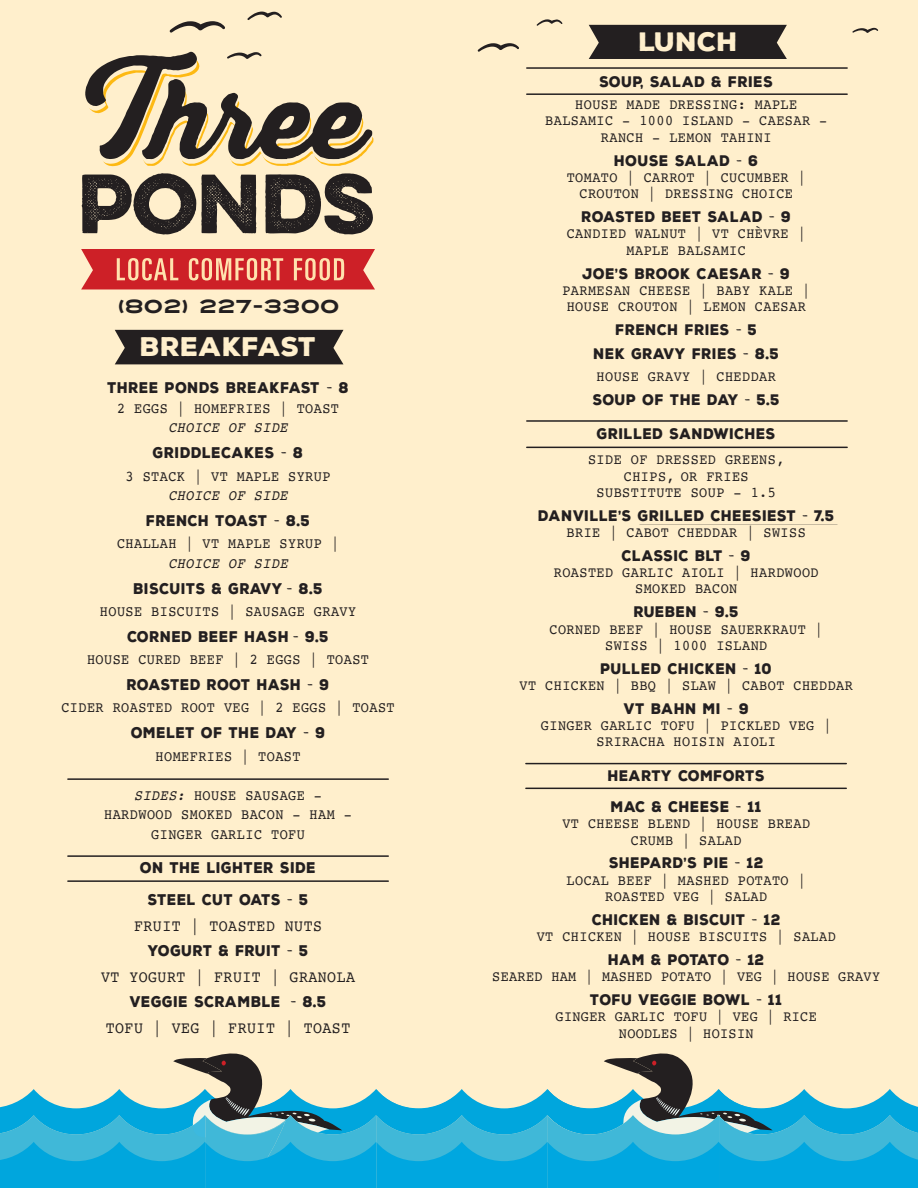
<style>
.page{position:relative;width:918px;height:1188px;background:#ffefcc}
.page>*{position:absolute;margin:0;border:0;box-sizing:border-box;transform-origin:0 0}
.t1{font:900 26.1px "Nexa Rust Sans";letter-spacing:.01em;color:#ffefcc}
.t2{font:900 25.8px "Nexa Rust Sans";letter-spacing:.01em;color:#ffefcc}
.t3{font:18.6px "Turnpike";letter-spacing:-.02em;color:#231f20}
.t4{font:16.5px "Courier";letter-spacing:.035em;color:#231f20;scale:.9 1}
.t5{font:15px/19.6px "Courier";letter-spacing:.035em;color:#231f20;text-align:center;scale:.9 1}
.t6{font:900 15px/31.5px "Nexa Rust Sans";letter-spacing:.035em;color:#231f20;text-align:center;scale:.9 1}
.t7{font:italic 15px "Courier";letter-spacing:.035em;color:#231f20;scale:.9 1}
.t8{font:900 15px "Nexa Rust Sans";letter-spacing:.015em;color:#231f20;scale:.9 1}
.t9{font:14.85px/16.4px "Courier";letter-spacing:.035em;color:#231f20;text-align:center;scale:.91 1}
.t10{font:900 14.85px/23.7px "Nexa Rust Sans";letter-spacing:.035em;color:#231f20;text-align:center;scale:.91 1}
.s1{font-family:"Noteworthy";font-weight:700}
.s2{font-style:italic}
</style>
<div class="page">
<svg style="left:0;top:1053px;width:918px;height:135px"></svg>
<svg style="left:82px;top:173px;width:174px;height:62px"></svg>
<svg style="left:265px;top:173px;width:108px;height:61px"></svg>
<svg style="left:81px;top:249px;width:294px;height:40px;background:#d74944"></svg>
<svg style="left:170px;top:21px;width:55px;height:12px"></svg>
<svg style="left:247px;top:12px;width:35px;height:8px"></svg>
<svg style="left:85px;top:51px;width:289px;height:115px"></svg>
<hr style="left:68px;top:778px;width:320px;height:2px;background:#231f20">
<hr style="left:68px;top:855px;width:320px;height:2px;background:#231f20">
<hr style="left:68px;top:880px;width:320px;height:2px;background:#231f20">
<hr style="left:526px;top:763px;width:320px;height:1px;background:#231f20">
<hr style="left:526px;top:788px;width:320px;height:1px;background:#231f20">
<div style="left:115px;top:330px;width:229px;height:34px;background:#231f20"></div>
<svg style="left:478px;top:43px;width:41px;height:9px"></svg>
<svg style="left:537px;top:19px;width:25px;height:7px"></svg>
<svg style="left:852px;top:28px;width:26px;height:5px"></svg>
<hr style="left:527px;top:420px;width:320px;height:2px;background:#231f20">
<hr style="left:527px;top:447px;width:320px;height:1px;background:#231f20">
<hr style="left:527px;top:67px;width:320px;height:2px;background:#231f20">
<hr style="left:527px;top:93px;width:320px;height:2px;background:#231f20">
<div style="left:589px;top:25px;width:198px;height:34px;background:#231f20"></div>
<p class="t3" style="left:118px;top:293px;width:224px">(802) 227-3300</p>
<h1 class="t1" style="left:140px;top:329px;width:178px">BREAKFAST</h1>
<p class="t6" style="left:107px;top:372px;width:270px">THREE PONDS BREAKFAST <span class="s1">-</span> 8</p>
<p class="t5" style="left:117px;top:398px;width:248px">2 EGGS | HOMEFRIES | TOAST</p>
<p class="t7" style="left:168px;top:416px;width:134px">CHOICE OF SIDE</p>
<p class="t6" style="left:153px;top:437px;width:168px">GRIDDLECAKES <span class="s1">-</span> 8</p>
<p class="t5" style="left:126px;top:466px;width:229px">3 STACK | VT MAPLE SYRUP</p>
<p class="t7" style="left:168px;top:484px;width:134px">CHOICE OF SIDE</p>
<p class="t6" style="left:146px;top:505px;width:183px">FRENCH TOAST <span class="s1">-</span> 8.5</p>
<p class="t5" style="left:117px;top:533px;width:248px">CHALLAH | VT MAPLE SYRUP |</p>
<p class="t7" style="left:168px;top:552px;width:134px">CHOICE OF SIDE</p>
<p class="t6" style="left:134px;top:573px;width:212px">BISCUITS &amp; GRAVY <span class="s1">-</span> 8.5</p>
<p class="t5" style="left:100px;top:601px;width:286px">HOUSE BISCUITS | SAUSAGE GRAVY</p>
<p class="t6" style="left:127px;top:621px;width:225px">CORNED BEEF HASH <span class="s1">-</span> 9.5</p>
<p class="t5" style="left:87px;top:649px;width:315px">HOUSE CURED BEEF | 2 EGGS | TOAST</p>
<p class="t8" style="left:127px;top:674px;width:226px">ROASTED ROOT HASH <span class="s1">-</span> 9</p>
<p class="t5" style="left:61px;top:697px;width:372px">CIDER ROASTED ROOT VEG | 2 EGGS | TOAST</p>
<p class="t6" style="left:131px;top:717px;width:217px">OMELET OF THE DAY <span class="s1">-</span> 9</p>
<p class="t5" style="left:156px;top:746px;width:163px">HOMEFRIES | TOAST</p>
<p class="t5" style="left:104px;top:785px;width:277px"><span class="s2">SIDES:</span> HOUSE SAUSAGE -<br>HARDWOOD SMOKED BACON - HAM -<br>GINGER GARLIC TOFU</p>
<p class="t6" style="left:140px;top:852px;width:197px">ON THE LIGHTER SIDE<br>STEEL CUT OATS <span class="s1">-</span> 5</p>
<p class="t4" style="left:134px;top:913px;width:210px">FRUIT | TOASTED NUTS</p>
<p class="t6" style="left:148px;top:935px;width:180px">YOGURT &amp; FRUIT <span class="s1">-</span> 5</p>
<p class="t4" style="left:101px;top:964px;width:284px">VT YOGURT | FRUIT | GRANOLA</p>
<p class="t6" style="left:130px;top:986px;width:220px">VEGGIE SCRAMBLE <span class="s1">-</span> 8.5</p>
<p class="t4" style="left:106px;top:1015px;width:273px">TOFU | VEG | FRUIT | TOAST</p>
<h2 class="t2" style="left:639px;top:24px;width:101px">LUNCH</h2>
<p class="t10" style="left:599px;top:70px;width:192px">SOUP, SALAD &amp; FRIES</p>
<p class="t9" style="left:545px;top:96px;width:311px">HOUSE MADE DRESSING: MAPLE<br>BALSAMIC - 1000 ISLAND - CAESAR -<br>RANCH - LEMON TAHINI</p>
<p class="t10" style="left:614px;top:149px;width:160px">HOUSE SALAD <span class="s1">-</span> 6</p>
<p class="t9" style="left:567px;top:169px;width:264px">TOMATO | CARROT | CUCUMBER |<br>CROUTON | DRESSING CHOICE</p>
<p class="t10" style="left:582px;top:205px;width:232px">ROASTED BEET SALAD <span class="s1">-</span> 9</p>
<p class="t9" style="left:567px;top:225px;width:264px">CANDIED WALNUT | VT CHÈVRE |<br>MAPLE BALSAMIC</p>
<p class="t10" style="left:583px;top:261px;width:230px">JOE’S BROOK CAESAR <span class="s1">-</span> 9</p>
<p class="t9" style="left:562px;top:282px;width:274px;text-align:left">PARMESAN CHEESE | BABY KALE |<br>HOUSE CROUTON | LEMON CAESAR</p>
<p class="t10" style="left:594px;top:318px;width:205px">FRENCH FRIES <span class="s1">-</span> 5<br>NEK GRAVY FRIES <span class="s1">-</span> 8.5</p>
<p class="t9" style="left:597px;top:368px;width:199px">HOUSE GRAVY | CHEDDAR</p>
<p class="t10" style="left:593px;top:388px;width:207px">SOUP OF THE DAY <span class="s1">-</span> 5.5</p>
<p class="t10" style="left:597px;top:422px;width:198px">GRILLED SANDWICHES</p>
<p class="t9" style="left:588px;top:451px;width:217px">SIDE OF DRESSED GREENS,<br>CHIPS, OR FRIES<br>SUBSTITUTE SOUP - 1.5</p>
<p class="t10" style="left:538px;top:504px;width:327px">DANVILLE’S GRILLED CHEESIEST <span class="s1">-</span> 7.5</p>
<p class="t9" style="left:567px;top:524px;width:264px">BRIE | CABOT CHEDDAR | SWISS</p>
<p class="t10" style="left:622px;top:544px;width:143px">CLASSIC BLT <span class="s1">-</span> 9</p>
<p class="t9" style="left:554px;top:564px;width:293px">ROASTED GARLIC AIOLI | HARDWOOD<br>SMOKED BACON</p>
<p class="t10" style="left:634px;top:600px;width:117px">RUEBEN <span class="s1">-</span> 9.5</p>
<p class="t9" style="left:550px;top:620px;width:302px">CORNED BEEF | HOUSE SAUERKRAUT |<br>SWISS | 1000 ISLAND</p>
<p class="t10" style="left:601px;top:657px;width:190px">PULLED CHICKEN <span class="s1">-</span> 10</p>
<p class="t9" style="left:520px;top:677px;width:368px">VT CHICKEN | BBQ | SLAW | CABOT CHEDDAR</p>
<p class="t10" style="left:624px;top:697px;width:139px">VT BAHN MI <span class="s1">-</span> 9</p>
<p class="t9" style="left:541px;top:717px;width:321px">GINGER GARLIC TOFU | PICKLED VEG |<br>SRIRACHA HOISIN AIOLI</p>
<p class="t10" style="left:608px;top:760px;width:174px;line-height:31.2px;text-align:left">HEARTY COMFORTS<br>MAC &amp; CHEESE <span class="s1">-</span> 11</p>
<p class="t9" style="left:562px;top:815px;width:274px">VT CHEESE BLEND | HOUSE BREAD<br>CRUMB | SALAD</p>
<p class="t10" style="left:609px;top:851px;width:171px">SHEPARD’S PIE <span class="s1">-</span> 12</p>
<p class="t9" style="left:567px;top:871px;width:264px">LOCAL BEEF | MASHED POTATO |<br>ROASTED VEG | SALAD</p>
<p class="t10" style="left:592px;top:908px;width:209px">CHICKEN &amp; BISCUIT <span class="s1">-</span> 12</p>
<p class="t9" style="left:537px;top:928px;width:330px">VT CHICKEN | HOUSE BISCUITS | SALAD</p>
<p class="t10" style="left:608px;top:948px;width:173px">HAM &amp; POTATO <span class="s1">-</span> 12</p>
<p class="t9" style="left:492px;top:968px;width:428px">SEARED HAM | MASHED POTATO | VEG | HOUSE GRAVY</p>
<p class="t10" style="left:590px;top:988px;width:212px">TOFU VEGGIE BOWL <span class="s1">-</span> 11</p>
<p class="t9" style="left:556px;top:1008px;width:289px">GINGER GARLIC TOFU | VEG | RICE<br>NOODLES | HOISIN</p>
</div>
